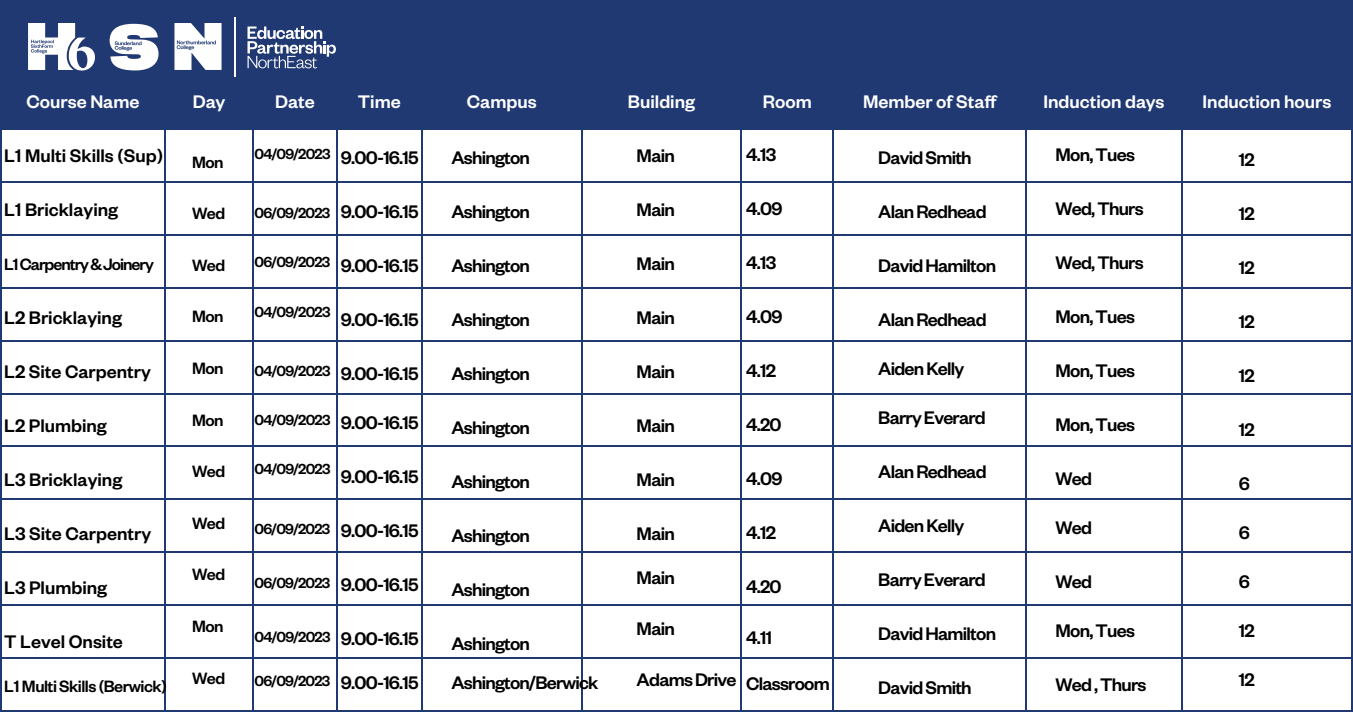
<style>
.page{position:relative;width:1353px;height:712px;background:#fff}
.page>*{position:absolute;margin:0;border:0;box-sizing:border-box;transform-origin:0 0}
.t1{font:500 20px/39px "Founders Grotesk";letter-spacing:-.04em;color:#000}
.t2{font:500 20px "Founders Grotesk";color:#000}
.t3{font:500 20px "Founders Grotesk";color:#fff}
.t4{font:500 18px "Founders Grotesk";letter-spacing:-.03em;color:#000}
.t5{font:500 18px "Founders Grotesk";letter-spacing:-.055em;color:#000}
.t6{font:500 16px "Founders Grotesk";letter-spacing:-.045em;color:#000}
</style>
<div class="page">
<div style="left:0;top:0;width:1353px;height:130px;background:#213973"></div>
<hr style="left:164px;top:130px;width:2px;height:581px;background:#213973">
<hr style="left:0;top:130px;width:2px;height:580px;background:#213973">
<hr style="left:0;top:181px;width:1353px;height:2px;background:#213973">
<hr style="left:0;top:234px;width:1353px;height:2px;background:#213973">
<hr style="left:0;top:287px;width:1353px;height:1px;background:#213973">
<hr style="left:0;top:340px;width:1353px;height:1px;background:#213973">
<hr style="left:0;top:393px;width:1353px;height:1px;background:#213973">
<hr style="left:0;top:446px;width:1353px;height:1px;background:#213973">
<hr style="left:0;top:499px;width:1353px;height:1px;background:#213973">
<hr style="left:0;top:551px;width:1353px;height:2px;background:#213973">
<hr style="left:0;top:604px;width:1353px;height:2px;background:#213973">
<hr style="left:0;top:657px;width:1353px;height:2px;background:#213973">
<hr style="left:0;top:710px;width:1353px;height:2px;background:#213973">
<hr style="left:252px;top:130px;width:2px;height:581px;background:#213973">
<hr style="left:336px;top:130px;width:2px;height:581px;background:#213973">
<hr style="left:421px;top:130px;width:2px;height:581px;background:#213973">
<hr style="left:581px;top:130px;width:1px;height:581px;background:#213973">
<hr style="left:740px;top:130px;width:2px;height:581px;background:#213973">
<hr style="left:832px;top:130px;width:2px;height:581px;background:#213973">
<hr style="left:1025px;top:130px;width:2px;height:581px;background:#213973">
<hr style="left:1181px;top:130px;width:1px;height:581px;background:#213973">
<hr style="left:1351px;top:130px;width:2px;height:581px;background:#213973">
<svg style="left:110px;top:24px;width:48px;height:46px"></svg>
<svg style="left:247px;top:27px;width:89px;height:41px"></svg>
<hr style="left:234px;top:18px;width:2px;height:59px;background:#fff">
<svg style="left:174px;top:23px;width:47px;height:47px;background:#dbdfe8"></svg>
<svg style="left:28px;top:23px;width:67px;height:48px"></svg>
<p class="t3" style="left:27px;top:89px;width:114px">Course Name</p>
<p class="t3" style="left:193px;top:89px;width:34px">Day</p>
<p class="t3" style="left:275px;top:89px;width:41px">Date</p>
<p class="t3" style="left:358px;top:89px;width:44px">Time</p>
<p class="t3" style="left:467px;top:89px;width:71px">Campus</p>
<p class="t3" style="left:628px;top:89px;width:69px">Building</p>
<p class="t3" style="left:763px;top:89px;width:50px">Room</p>
<p class="t3" style="left:863px;top:89px;width:136px">Member of Staff</p>
<p class="t3" style="left:1043px;top:89px;width:122px">Induction days</p>
<p class="t3" style="left:1202px;top:89px;width:130px">Induction hours</p>
<p class="t2" style="left:4px;top:143px;width:160px">L1 Multi Skills (Sup)</p>
<p class="t2" style="left:4px;top:197px;width:115px">L1 Bricklaying</p>
<p class="t5" style="left:4px;top:253px;width:151px">L1 Carpentry &amp; Joinery</p>
<p class="t2" style="left:4px;top:305px;width:119px">L2 Bricklaying</p>
<p class="t2" style="left:4px;top:359px;width:148px">L2 Site Carpentry</p>
<p class="t2" style="left:4px;top:413px;width:104px">L2 Plumbing</p>
<p class="t2" style="left:4px;top:467px;width:120px">L3 Bricklaying</p>
<p class="t2" style="left:4px;top:521px;width:148px">L3 Site Carpentry</p>
<p class="t2" style="left:4px;top:575px;width:104px">L3 Plumbing</p>
<p class="t2" style="left:4px;top:629px;width:120px">T Level Onsite</p>
<p class="t4" style="left:4px;top:675px;width:164px">L1Multi Skills (Berwick)</p>
<p class="t1" style="left:1055px;top:134px;width:81px">Mon, Tues</p>
<p class="t1" style="left:1055px;top:188px;width:90px">Wed, Thurs</p>
<p class="t1" style="left:1055px;top:242px;width:90px">Wed, Thurs</p>
<p class="t1" style="left:1055px;top:296px;width:81px">Mon, Tues</p>
<p class="t1" style="left:1055px;top:350px;width:81px">Mon, Tues</p>
<p class="t1" style="left:1055px;top:404px;width:81px">Mon, Tues</p>
<p class="t1" style="left:1055px;top:458px;width:38px">Wed</p>
<p class="t1" style="left:1055px;top:507px;width:38px">Wed</p>
<p class="t1" style="left:746px;top:134px;width:32px">4.13</p>
<p class="t6" style="left:255px;top:144px;width:77px">04/09/2023</p>
<p class="t1" style="left:636px;top:135px;width:40px">Main</p>
<p class="t1" style="left:341px;top:137px;width:79px">9.00-16.15</p>
<p class="t1" style="left:878px;top:137px;width:95px">David Smith</p>
<p class="t1" style="left:451px;top:137px;width:80px">Ashington</p>
<p class="t1" style="left:451px;top:191px;width:80px">Ashington</p>
<p class="t1" style="left:451px;top:245px;width:80px">Ashington</p>
<p class="t1" style="left:451px;top:299px;width:80px">Ashington</p>
<p class="t1" style="left:451px;top:353px;width:80px">Ashington</p>
<p class="t1" style="left:451px;top:407px;width:80px">Ashington</p>
<p class="t1" style="left:451px;top:461px;width:80px">Ashington</p>
<p class="t1" style="left:451px;top:515px;width:80px">Ashington</p>
<p class="t1" style="left:451px;top:569px;width:80px">Ashington</p>
<p class="t1" style="left:451px;top:623px;width:149px">Ashington<br>Ashington/Berwick</p>
<p class="t1" style="left:1238px;top:139px;width:17px">12</p>
<p class="t4" style="left:192px;top:151px;width:33px">Mon</p>
<p class="t4" style="left:192px;top:202px;width:35px">Wed</p>
<p class="t4" style="left:192px;top:254px;width:35px">Wed</p>
<p class="t4" style="left:192px;top:305px;width:33px">Mon</p>
<p class="t4" style="left:192px;top:357px;width:33px">Mon</p>
<p class="t4" style="left:192px;top:409px;width:33px">Mon</p>
<p class="t4" style="left:192px;top:460px;width:35px">Wed</p>
<p class="t4" style="left:192px;top:512px;width:35px">Wed</p>
<p class="t4" style="left:192px;top:563px;width:35px">Wed</p>
<p class="t4" style="left:192px;top:615px;width:33px">Mon</p>
<p class="t4" style="left:192px;top:667px;width:35px">Wed</p>
<p class="t1" style="left:746px;top:188px;width:38px">4.09</p>
<p class="t1" style="left:636px;top:189px;width:40px">Main</p>
<p class="t1" style="left:341px;top:191px;width:79px">9.00-16.15</p>
<p class="t1" style="left:878px;top:191px;width:110px">Alan Redhead</p>
<p class="t1" style="left:1238px;top:193px;width:17px">12</p>
<p class="t6" style="left:255px;top:203px;width:77px">06/09/2023</p>
<p class="t6" style="left:255px;top:252px;width:77px">06/09/2023</p>
<p class="t6" style="left:255px;top:302px;width:77px">04/09/2023</p>
<p class="t1" style="left:746px;top:242px;width:32px">4.13</p>
<p class="t1" style="left:636px;top:243px;width:40px">Main</p>
<p class="t1" style="left:341px;top:245px;width:79px">9.00-16.15</p>
<p class="t1" style="left:878px;top:245px;width:119px">David Hamilton</p>
<p class="t1" style="left:1238px;top:247px;width:17px">12</p>
<p class="t1" style="left:746px;top:296px;width:38px">4.09</p>
<p class="t1" style="left:636px;top:297px;width:40px">Main</p>
<p class="t1" style="left:341px;top:299px;width:79px">9.00-16.15</p>
<p class="t1" style="left:878px;top:299px;width:110px">Alan Redhead</p>
<p class="t1" style="left:878px;top:348px;width:88px">Aiden Kelly</p>
<p class="t1" style="left:878px;top:397px;width:109px">Barry Everard</p>
<p class="t1" style="left:878px;top:451px;width:110px">Alan Redhead</p>
<p class="t1" style="left:1238px;top:301px;width:17px">12</p>
<p class="t1" style="left:746px;top:350px;width:31px">4.12</p>
<p class="t6" style="left:255px;top:361px;width:77px">04/09/2023</p>
<p class="t6" style="left:255px;top:410px;width:77px">04/09/2023</p>
<p class="t6" style="left:255px;top:459px;width:77px">04/09/2023</p>
<p class="t1" style="left:636px;top:351px;width:40px">Main</p>
<p class="t1" style="left:341px;top:353px;width:79px">9.00-16.15</p>
<p class="t1" style="left:341px;top:402px;width:79px">9.00-16.15</p>
<p class="t1" style="left:1238px;top:355px;width:17px">12</p>
<p class="t1" style="left:746px;top:404px;width:37px">4.20</p>
<p class="t1" style="left:636px;top:405px;width:40px">Main</p>
<p class="t1" style="left:1238px;top:409px;width:17px">12</p>
<p class="t1" style="left:341px;top:456px;width:79px">9.00-16.15</p>
<p class="t1" style="left:746px;top:458px;width:38px">4.09</p>
<p class="t1" style="left:636px;top:459px;width:40px">Main</p>
<p class="t1" style="left:1238px;top:463px;width:13px">6</p>
<p class="t1" style="left:1238px;top:512px;width:13px">6</p>
<p class="t1" style="left:1238px;top:561px;width:13px">6</p>
<p class="t1" style="left:1238px;top:610px;width:17px">12</p>
<p class="t1" style="left:1238px;top:659px;width:17px">12</p>
<p class="t1" style="left:878px;top:505px;width:88px">Aiden Kelly</p>
<p class="t1" style="left:878px;top:559px;width:109px">Barry Everard</p>
<p class="t1" style="left:878px;top:613px;width:119px">David Hamilton</p>
<p class="t6" style="left:255px;top:518px;width:77px">06/09/2023</p>
<p class="t1" style="left:341px;top:510px;width:79px">9.00-16.15</p>
<p class="t1" style="left:746px;top:512px;width:31px">4.12</p>
<p class="t1" style="left:636px;top:513px;width:40px">Main</p>
<p class="t1" style="left:636px;top:557px;width:40px">Main</p>
<p class="t1" style="left:636px;top:608px;width:40px">Main</p>
<p class="t1" style="left:636px;top:659px;width:101px">Adams Drive</p>
<p class="t1" style="left:1055px;top:561px;width:38px">Wed</p>
<p class="t1" style="left:1055px;top:610px;width:81px">Mon, Tues</p>
<p class="t1" style="left:1055px;top:664px;width:93px">Wed , Thurs</p>
<p class="t6" style="left:255px;top:573px;width:77px">06/09/2023</p>
<p class="t1" style="left:341px;top:564px;width:79px">9.00-16.15</p>
<p class="t1" style="left:746px;top:566px;width:37px">4.20</p>
<p class="t1" style="left:746px;top:617px;width:27px">4.11</p>
<p class="t1" style="left:746px;top:663px;width:85px">Classroom</p>
<p class="t6" style="left:255px;top:627px;width:77px">04/09/2023</p>
<p class="t6" style="left:255px;top:671px;width:77px">06/09/2023</p>
<p class="t1" style="left:341px;top:618px;width:79px">9.00-16.15</p>
<p class="t1" style="left:341px;top:662px;width:79px">9.00-16.15</p>
<p class="t1" style="left:878px;top:667px;width:95px">David Smith</p>
</div>
